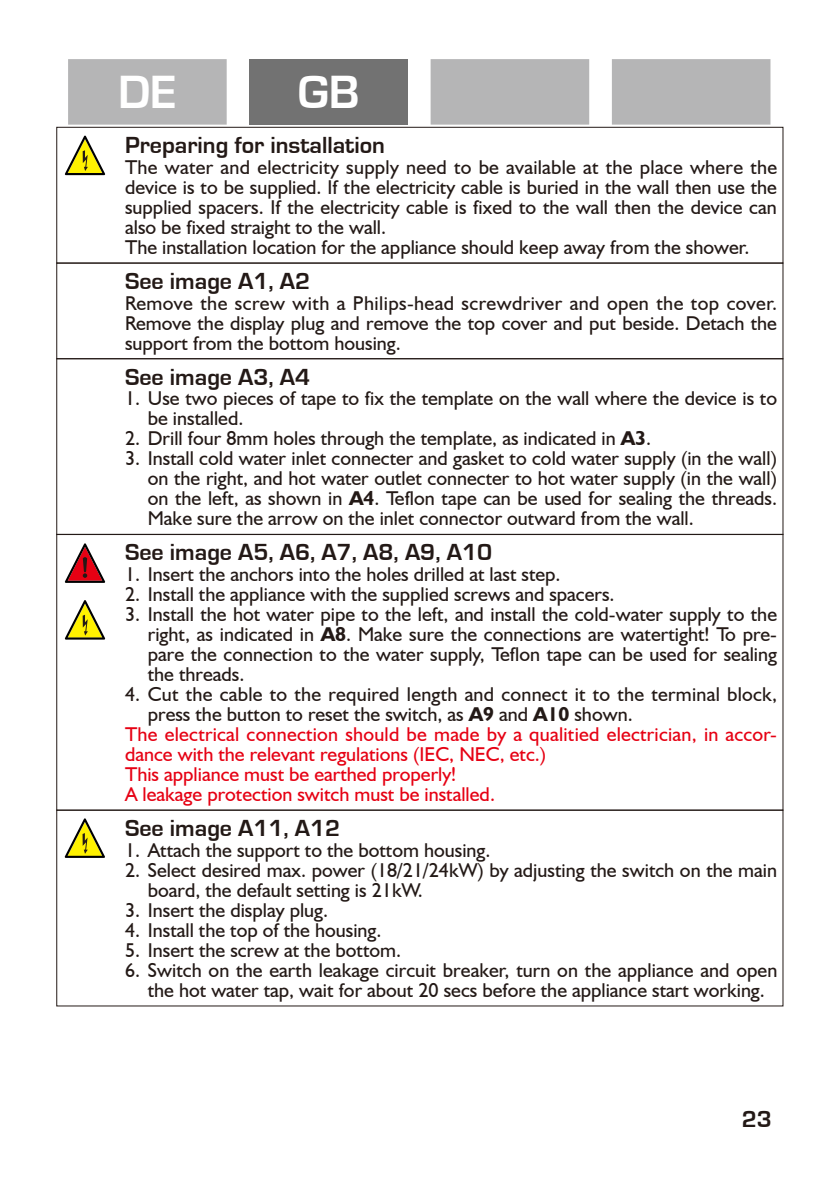
<style>
.page{position:relative;width:840px;height:1191px;background:#fff}
.page>*{position:absolute;margin:0;border:0;box-sizing:border-box;transform-origin:0 0}
.t1{font:700 48px "Eurostile";color:#fff}
.正文-标题{font:700 24px "Eurostile";color:#231916}
.正文{font:20px/20px "Humanist 521 BT";color:#231916;text-align:justify}
.正文-红色{font:20px/20px "Humanist 521 BT";color:#e60013}
.s1{font-weight:700}
</style>
<div class="page">
<svg style="left:68px;top:59px;width:702px;height:66px;background:#bebebf"></svg>
<div style="left:249px;top:59px;width:159px;height:66px;background:#727272"></div>
<div style="left:56px;top:810px;width:726px;height:196px;border:1px solid #231916"></div>
<svg style="left:65px;top:543px;width:40px;height:40px"></svg>
<svg style="left:65px;top:818px;width:40px;height:40px"></svg>
<svg style="left:65px;top:600px;width:40px;height:39px"></svg>
<svg style="left:65px;top:136px;width:40px;height:39px"></svg>
<div style="left:56px;top:127px;width:726px;height:136px;border:1px solid #231916"></div>
<div style="left:56px;top:263px;width:726px;height:96px;border:1px solid #231916"></div>
<div style="left:56px;top:358px;width:726px;height:177px;border:1px solid #231916"></div>
<h1 class="t1" style="left:118px;top:66px;width:60px">DE</h1>
<h1 class="t1" style="left:298px;top:66px;width:63px">GB</h1>
<p class="正文-标题" style="left:125px;top:132px;width:261px">Preparing for installation</p>
<p class="正文" style="left:125px;top:157px;width:653px">The water and electricity supply need to be available at the place where the device is to be supplied. If the electricity cable is buried in the wall then use the supplied spacers. If the electricity cable is fixed to the wall then the device can also be fixed straight to the wall.</p>
<p class="正文" style="left:125px;top:237px;width:625px">The installation location for the appliance should keep away from the shower.</p>
<p class="正文-标题" style="left:125px;top:268px;width:186px">See image A1, A2</p>
<p class="正文" style="left:125px;top:292px;width:653px">Remove the screw with a Philips-head screwdriver and open the top cover.<br>Remove the display plug and remove the top cover and put beside. Detach the support from the bottom housing.</p>
<p class="正文-标题" style="left:125px;top:363px;width:186px">See image A3, A4</p>
<p class="正文" style="left:148px;top:388px;width:630px;text-indent:-23px">1. Use two pieces of tape to fix the template on the wall where the device is to be installed.</p>
<p class="正文" style="left:125px;top:428px;width:527px">2. Drill four 8mm holes through the template, as indicated in <span class="s1">A3</span>.</p>
<p class="正文" style="left:148px;top:448px;width:630px;text-indent:-23px">3. Install cold water inlet connecter and gasket to cold water supply (in the wall) on the right, and hot water outlet connecter to hot water supply (in the wall) on the left, as shown in <span class="s1">A4</span>. Teflon tape can be used for sealing the threads.<br>Make sure the arrow on the inlet connector outward from the wall.</p>
<p class="正文-标题" style="left:125px;top:539px;width:368px">See image A5, A6, A7, A8, A9, A10</p>
<p class="正文" style="left:125px;top:564px;width:437px">1. Insert the anchors into the holes drilled at last step.</p>
<p class="正文" style="left:125px;top:584px;width:490px">2. Install the appliance with the supplied screws and spacers.</p>
<p class="正文" style="left:148px;top:604px;width:630px;text-indent:-23px">3. Install the hot water pipe to the left, and install the cold-water supply to the right, as indicated in <span class="s1">A8</span>. Make sure the connections are watertight! To pre&shy;pare the connection to the water supply, Teflon tape can be used for sealing the threads.</p>
<p class="正文" style="left:148px;top:684px;width:630px;text-indent:-23px">4. Cut the cable to the required length and connect it to the terminal block, press the button to reset the switch, as <span class="s1">A9</span> and <span class="s1">A10</span> shown.</p>
<p class="正文-红色" style="left:125px;top:724px;width:653px">The electrical connection should be made by a qualitied electrician, in accor&shy;dance with the relevant regulations (IEC, NEC, etc.)</p>
<p class="正文-红色" style="left:125px;top:764px;width:332px">This appliance must be earthed properly!</p>
<p class="正文-红色" style="left:125px;top:784px;width:371px">A leakage protection switch must be installed.</p>
<p class="正文-标题" style="left:125px;top:815px;width:217px">See image A11, A12</p>
<p class="正文" style="left:125px;top:839px;width:367px">1. Attach the support to the bottom housing.</p>
<p class="正文" style="left:148px;top:859px;width:630px;text-indent:-23px">2. Select desired max. power (18/21/24kW) by adjusting the switch on the main board, the default setting is 21kW.</p>
<p class="正文" style="left:125px;top:899px;width:204px">3. Insert the display plug.</p>
<p class="正文" style="left:125px;top:919px;width:258px">4. Install the top of the housing.</p>
<p class="正文" style="left:125px;top:939px;width:277px">5. Insert the screw at the bottom.</p>
<p class="正文" style="left:125px;top:959px;width:653px;text-align:center">6. Switch on the earth leakage circuit breaker, turn on the appliance and open the hot water tap, wait for about 20 secs before the appliance start working.</p>
<p class="正文-标题" style="left:741px;top:1106px;width:32px">23</p>
</div>
